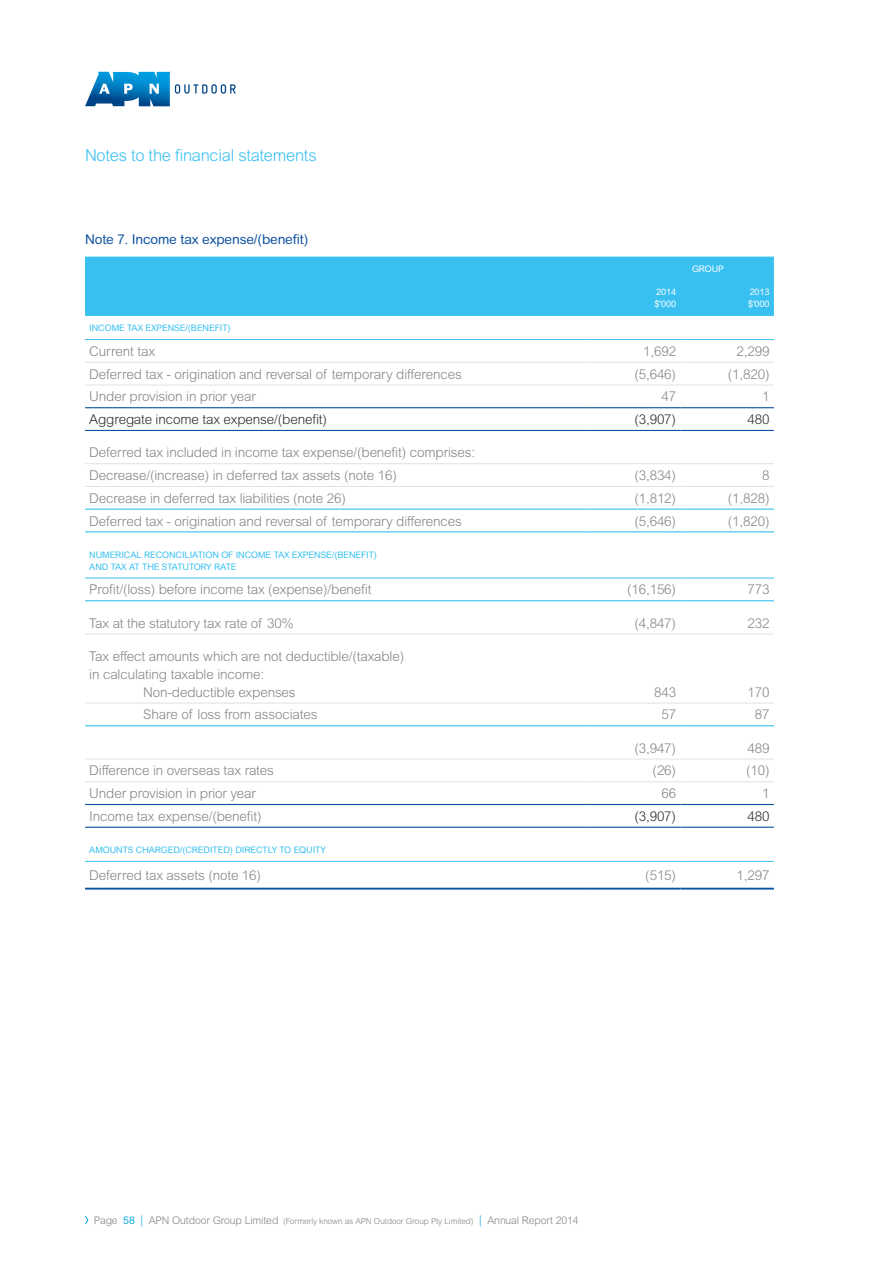
<style>
.page{position:relative;width:893px;height:1263px;background:#fff}
.page>*{position:absolute;margin:0;border:0;box-sizing:border-box;transform-origin:0 0}
.t1{font:300 16.5px "Arial Rounded MT Pro";letter-spacing:-.015em;color:#38c0f1}
.t2{font:300 13.5px/22.6px "Arial Rounded MT Pro";letter-spacing:-.01em;color:#878486}
.t3{font:300 13.5px "Arial Rounded MT Pro";letter-spacing:-.01em;color:#2f2c2e}
.t4{font:13.5px "Arial Rounded MT Pro";letter-spacing:-.01em;color:#0d51a1}
.t5{font:300 10.5px "Arial Rounded MT Pro";letter-spacing:-.01em;color:#878486}
.t6{font:9px/12px "Arial Rounded MT Pro";letter-spacing:-.01em;color:#38c0f1}
.t7{font:9px/12px "Arial Rounded MT Pro";letter-spacing:-.01em;color:#fff}
.s1{font-weight:400;color:#00a8dc}
.s2{font-size:12px;color:#00a8dc}
.s3{font-size:8.25px}
</style>
<div class="page">
<svg style="left:85px;top:72px;width:151px;height:34px"></svg>
<div style="left:85px;top:257px;width:689px;height:59px;background:#38c0f1"></div>
<hr style="left:85px;top:362px;width:502px;height:1px;background:#e2e2e3">
<hr style="left:587px;top:362px;width:93px;height:1px;background:#e2e2e3">
<hr style="left:680px;top:362px;width:94px;height:1px;background:#e2e2e3">
<hr style="left:85px;top:385px;width:502px;height:1px;background:#e2e2e3">
<hr style="left:587px;top:385px;width:93px;height:1px;background:#e2e2e3">
<hr style="left:680px;top:385px;width:94px;height:1px;background:#e2e2e3">
<hr style="left:85px;top:463px;width:502px;height:1px;background:#e2e2e3">
<hr style="left:587px;top:463px;width:93px;height:1px;background:#e2e2e3">
<hr style="left:680px;top:463px;width:94px;height:1px;background:#e2e2e3">
<hr style="left:85px;top:486px;width:502px;height:1px;background:#e2e2e3">
<hr style="left:587px;top:486px;width:93px;height:1px;background:#e2e2e3">
<hr style="left:680px;top:486px;width:94px;height:1px;background:#e2e2e3">
<hr style="left:85px;top:634px;width:502px;height:1px;background:#e2e2e3">
<hr style="left:587px;top:634px;width:93px;height:1px;background:#e2e2e3">
<hr style="left:680px;top:634px;width:94px;height:1px;background:#e2e2e3">
<hr style="left:85px;top:339px;width:502px;height:1px;background:#38c0f1">
<hr style="left:587px;top:339px;width:93px;height:1px;background:#38c0f1">
<hr style="left:680px;top:339px;width:94px;height:1px;background:#38c0f1">
<hr style="left:85px;top:407px;width:502px;height:1px;background:#0d51a1">
<hr style="left:587px;top:407px;width:93px;height:1px;background:#0d51a1">
<hr style="left:680px;top:407px;width:94px;height:1px;background:#0d51a1">
<hr style="left:85px;top:430px;width:502px;height:1px;background:#0d51a1">
<hr style="left:587px;top:430px;width:93px;height:1px;background:#0d51a1">
<hr style="left:680px;top:430px;width:94px;height:1px;background:#0d51a1">
<hr style="left:85px;top:804px;width:502px;height:1px;background:#0d51a1">
<hr style="left:587px;top:804px;width:93px;height:1px;background:#0d51a1">
<hr style="left:680px;top:804px;width:94px;height:1px;background:#0d51a1">
<hr style="left:85px;top:827px;width:502px;height:1px;background:#0d51a1">
<hr style="left:587px;top:827px;width:93px;height:1px;background:#0d51a1">
<hr style="left:680px;top:827px;width:94px;height:1px;background:#0d51a1">
<hr style="left:85px;top:509px;width:502px;height:1px;background:#38c0f1">
<hr style="left:587px;top:509px;width:93px;height:1px;background:#38c0f1">
<hr style="left:680px;top:509px;width:94px;height:1px;background:#38c0f1">
<hr style="left:85px;top:531px;width:502px;height:1px;background:#38c0f1">
<hr style="left:587px;top:531px;width:93px;height:1px;background:#38c0f1">
<hr style="left:680px;top:531px;width:94px;height:1px;background:#38c0f1">
<hr style="left:85px;top:600px;width:502px;height:1px;background:#38c0f1">
<hr style="left:587px;top:600px;width:93px;height:1px;background:#38c0f1">
<hr style="left:680px;top:600px;width:94px;height:1px;background:#38c0f1">
<hr style="left:85px;top:725px;width:502px;height:1px;background:#38c0f1">
<hr style="left:587px;top:725px;width:93px;height:1px;background:#38c0f1">
<hr style="left:680px;top:725px;width:94px;height:1px;background:#38c0f1">
<hr style="left:85px;top:578px;width:502px;height:1px;background:#38c0f1">
<hr style="left:587px;top:578px;width:93px;height:1px;background:#38c0f1">
<hr style="left:680px;top:578px;width:94px;height:1px;background:#38c0f1">
<hr style="left:85px;top:861px;width:502px;height:1px;background:#38c0f1">
<hr style="left:587px;top:861px;width:93px;height:1px;background:#38c0f1">
<hr style="left:680px;top:861px;width:94px;height:1px;background:#38c0f1">
<hr style="left:85px;top:703px;width:502px;height:1px;background:#e2e2e3">
<hr style="left:587px;top:703px;width:93px;height:1px;background:#e2e2e3">
<hr style="left:680px;top:703px;width:94px;height:1px;background:#e2e2e3">
<hr style="left:85px;top:759px;width:502px;height:1px;background:#e2e2e3">
<hr style="left:587px;top:759px;width:93px;height:1px;background:#e2e2e3">
<hr style="left:680px;top:759px;width:94px;height:1px;background:#e2e2e3">
<hr style="left:85px;top:781px;width:502px;height:1px;background:#e2e2e3">
<hr style="left:587px;top:781px;width:93px;height:1px;background:#e2e2e3">
<hr style="left:680px;top:781px;width:94px;height:1px;background:#e2e2e3">
<hr style="left:85px;top:888px;width:502px;height:1px;background:#0d51a1">
<hr style="left:587px;top:888px;width:93px;height:1px;background:#0d51a1">
<hr style="left:680px;top:888px;width:94px;height:1px;background:#0d51a1">
<svg style="left:85px;top:1216px;width:4px;height:9px"></svg>
<p class="t1" style="left:85px;top:146px;width:233px">Notes to the financial statements</p>
<p class="t4" style="left:85px;top:231px;width:225px">Note 7. Income tax expense/(benefit)</p>
<p class="t7" style="left:692px;top:263px;width:34px">GROUP</p>
<p class="t7" style="left:654px;top:287px;width:23px">2014 $'000</p>
<p class="t7" style="left:748px;top:287px;width:23px">2013 $'000</p>
<p class="t6" style="left:89px;top:322px;width:143px">INCOME TAX EXPENSE/(BENEFIT)</p>
<p class="t2" style="left:89px;top:340px;width:67px">Current tax</p>
<p class="t2" style="left:643px;top:340px;width:35px">1,692</p>
<p class="t2" style="left:737px;top:340px;width:35px">2,299</p>
<p class="t2" style="left:89px;top:363px;width:374px">Deferred tax - origination and reversal of temporary differences</p>
<p class="t2" style="left:634px;top:363px;width:43px">(5,646)</p>
<p class="t2" style="left:728px;top:363px;width:43px">(1,820)</p>
<p class="t2" style="left:89px;top:386px;width:168px">Under provision in prior year</p>
<p class="t2" style="left:661px;top:386px;width:16px">47</p>
<p class="t2" style="left:762px;top:386px;width:9px">1</p>
<p class="t3" style="left:89px;top:411px;width:239px">Aggregate income tax expense/(benefit)</p>
<p class="t3" style="left:634px;top:411px;width:43px">(3,907)</p>
<p class="t3" style="left:748px;top:411px;width:24px">480</p>
<p class="t2" style="left:89px;top:442px;width:387px">Deferred tax included in income tax expense/(benefit) comprises:<br>Decrease/(increase) in deferred tax assets (note 16)</p>
<p class="t2" style="left:634px;top:464px;width:43px">(3,834)</p>
<p class="t2" style="left:762px;top:464px;width:9px">8</p>
<p class="t2" style="left:89px;top:487px;width:258px">Decrease in deferred tax liabilities (note 26)</p>
<p class="t2" style="left:634px;top:487px;width:43px">(1,812)</p>
<p class="t2" style="left:728px;top:487px;width:43px">(1,828)</p>
<p class="t2" style="left:89px;top:510px;width:374px">Deferred tax - origination and reversal of temporary differences</p>
<p class="t2" style="left:634px;top:510px;width:43px">(5,646)</p>
<p class="t2" style="left:728px;top:510px;width:43px">(1,820)</p>
<p class="t6" style="left:89px;top:549px;width:289px">NUMERICAL RECONCILIATION OF INCOME TAX EXPENSE/(BENEFIT)<br>AND TAX AT THE STATUTORY RATE</p>
<p class="t2" style="left:89px;top:579px;width:284px">Profit/(loss) before income tax (expense)/benefit</p>
<p class="t2" style="left:627px;top:579px;width:51px">(16,156)</p>
<p class="t2" style="left:748px;top:579px;width:24px">773</p>
<p class="t2" style="left:89px;top:612px;width:206px">Tax at the statutory tax rate of 30%</p>
<p class="t2" style="left:634px;top:612px;width:43px">(4,847)</p>
<p class="t2" style="left:748px;top:612px;width:24px">232</p>
<p class="t2" style="left:89px;top:645px;width:316px">Tax effect amounts which are not deductible/(taxable)</p>
<p class="t2" style="left:89px;top:663px;width:177px">in calculating taxable income:</p>
<p class="t2" style="left:143px;top:681px;width:154px">Non-deductible expenses</p>
<p class="t2" style="left:654px;top:681px;width:24px">843</p>
<p class="t2" style="left:748px;top:681px;width:24px">170</p>
<p class="t2" style="left:143px;top:704px;width:176px">Share of loss from associates</p>
<p class="t2" style="left:661px;top:704px;width:16px">57</p>
<p class="t2" style="left:755px;top:704px;width:16px">87</p>
<p class="t2" style="left:634px;top:737px;width:43px">(3,947)</p>
<p class="t2" style="left:748px;top:737px;width:24px">489</p>
<p class="t2" style="left:89px;top:760px;width:186px">Difference in overseas tax rates</p>
<p class="t2" style="left:653px;top:760px;width:25px">(26)</p>
<p class="t2" style="left:746px;top:760px;width:25px">(10)</p>
<p class="t2" style="left:89px;top:783px;width:168px">Under provision in prior year</p>
<p class="t2" style="left:661px;top:783px;width:16px">66</p>
<p class="t2" style="left:762px;top:783px;width:9px">1</p>
<p class="t2" style="left:89px;top:805px;width:174px">Income tax expense/(benefit)</p>
<p class="t3" style="left:634px;top:808px;width:43px">(3,907)</p>
<p class="t3" style="left:748px;top:808px;width:24px">480</p>
<p class="t6" style="left:89px;top:844px;width:238px">AMOUNTS CHARGED/(CREDITED) DIRECTLY TO EQUITY</p>
<p class="t2" style="left:89px;top:864px;width:173px">Deferred tax assets (note 16)</p>
<p class="t2" style="left:645px;top:864px;width:32px">(515)</p>
<p class="t2" style="left:737px;top:864px;width:35px">1,297</p>
<p class="t5" style="left:94px;top:1214px;width:486px">Page <span class="s1">58</span> <span class="s2">|</span> APN Outdoor Group Limited <span class="s3">(Formerly known as APN Outdoor Group Pty Limited)</span> <span class="s2">|</span> Annual Report 2014</p>
</div>
